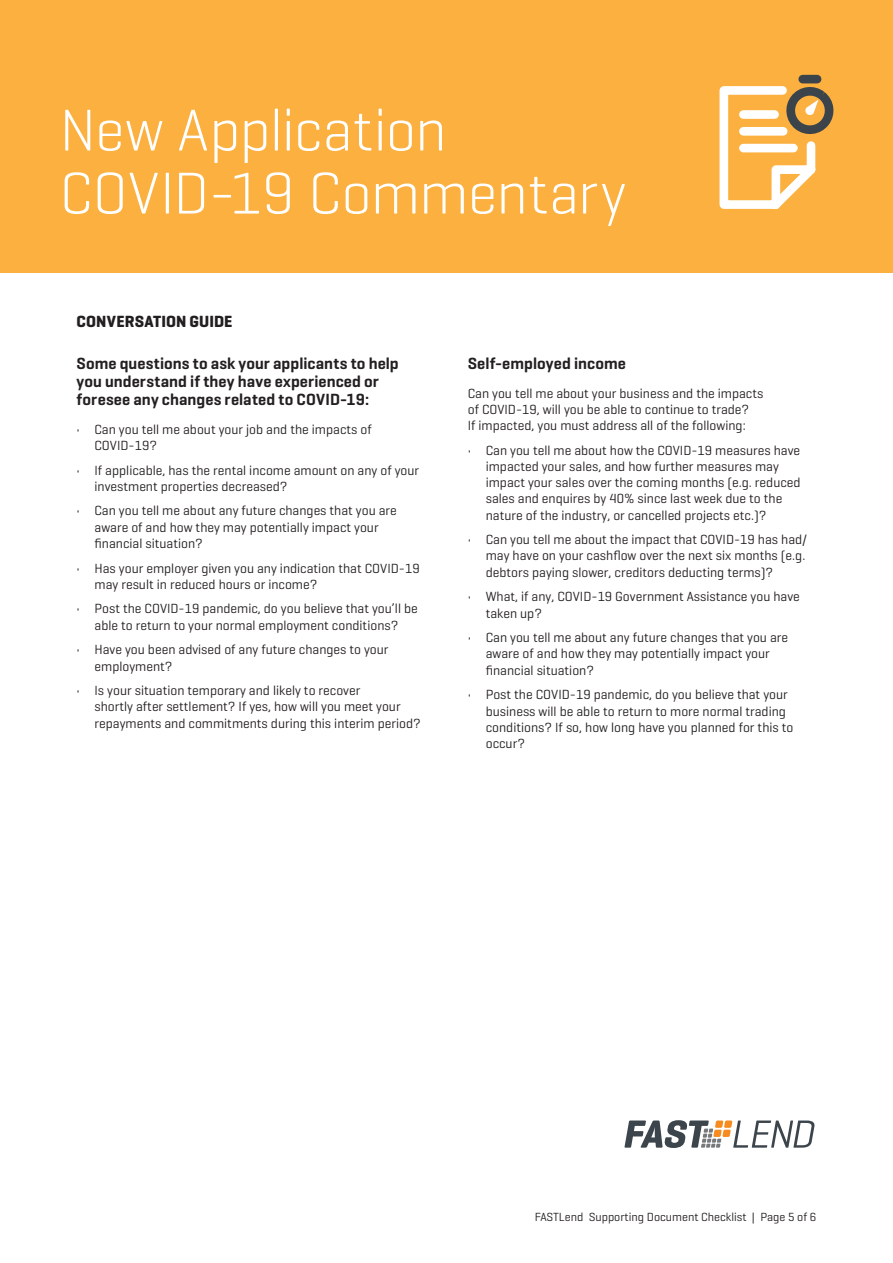
<style>
.page{position:relative;width:893px;height:1263px;background:#fff}
.page>*{position:absolute;margin:0;border:0;box-sizing:border-box;transform-origin:0 0}
.t1{font:300 60px/63px "Geogrotesque";letter-spacing:-.005em;color:#fff}
.t2{font:600 16.5px/18px "Geogrotesque";letter-spacing:.005em;color:#231f20}
.t3{font:700 16.5px "Geogrotesque";letter-spacing:.005em;color:#231f20}
.t4{font:13.5px/16.2px "Geogrotesque";color:#231f20}
.t5{font:12px "Geogrotesque";color:#231f20}
</style>
<div class="page">
<div style="left:0;top:0;width:893px;height:272px;background:#fbb03f"></div>
<svg style="left:719px;top:82px;width:115px;height:127px"></svg>
<div style="left:803px;top:75px;width:14px;height:8px;background:#3c444b"></div>
<svg style="left:625px;top:1120px;width:189px;height:28px"></svg>
<h1 class="t1" style="left:60px;top:97px;width:568px">New Application<br>COVID-19 Commentary</h1>
<p class="t3" style="left:77px;top:311px;width:157px">CONVERSATION GUIDE</p>
<p class="t2" style="left:77px;top:354px;width:324px">Some questions to ask your applicants to help you understand if they have experienced or foresee any changes related to COVID-19:</p>
<p class="t4" style="left:95px;top:420px;width:279px;text-indent:-18px">• Can you tell me about your job and the impacts of<br>COVID-19?</p>
<p class="t4" style="left:95px;top:461px;width:326px;text-indent:-18px">• If applicable, has the rental income amount on any of your investment properties decreased?</p>
<p class="t4" style="left:95px;top:502px;width:304px;text-indent:-18px">• Can you tell me about any future changes that you are aware of and how they may potentially impact your financial situation?</p>
<p class="t4" style="left:95px;top:559px;width:327px;text-indent:-18px">• Has your employer given you any indication that COVID-19 may result in reduced hours or income?</p>
<p class="t4" style="left:77px;top:600px;width:343px;text-align:center">• Post the COVID-19 pandemic, do you believe that you’ll be able to return to your normal employment conditions?</p>
<p class="t4" style="left:95px;top:641px;width:296px;text-indent:-18px">• Have you been advised of any future changes to your employment?</p>
<p class="t4" style="left:95px;top:682px;width:328px;text-indent:-18px">• Is your situation temporary and likely to recover<br>shortly after settlement? If yes, how will you meet your repayments and commitments during this interim period?</p>
<p class="t2" style="left:468px;top:354px;width:160px">Self-employed income</p>
<p class="t4" style="left:468px;top:384px;width:297px">Can you tell me about your business and the impacts of COVID-19, will you be able to continue to trade?<br>If impacted, you must address all of the following:</p>
<p class="t4" style="left:486px;top:442px;width:316px;text-indent:-18px">• Can you tell me about how the COVID-19 measures have impacted your sales, and how further measures may impact your sales over the coming months (e.g. reduced sales and enquires by 40% since last week due to the nature of the industry, or cancelled projects etc.)?</p>
<p class="t4" style="left:486px;top:531px;width:323px;text-indent:-18px">• Can you tell me about the impact that COVID-19 has had/ may have on your cashflow over the next six months (e.g. debtors paying slower, creditors deducting terms)?</p>
<p class="t4" style="left:486px;top:588px;width:316px;text-indent:-18px">• What, if any, COVID-19 Government Assistance you have taken up?</p>
<p class="t4" style="left:486px;top:629px;width:304px;text-indent:-18px">• Can you tell me about any future changes that you are aware of and how they may potentially impact your financial situation?</p>
<p class="t4" style="left:486px;top:686px;width:309px;text-indent:-18px">• Post the COVID-19 pandemic, do you believe that your business will be able to return to more normal trading conditions? If so, how long have you planned for this to occur?</p>
<p class="t5" style="left:535px;top:1209px;width:283px">FASTLend Supporting Document Checklist | Page 5 of 6</p>
</div>
